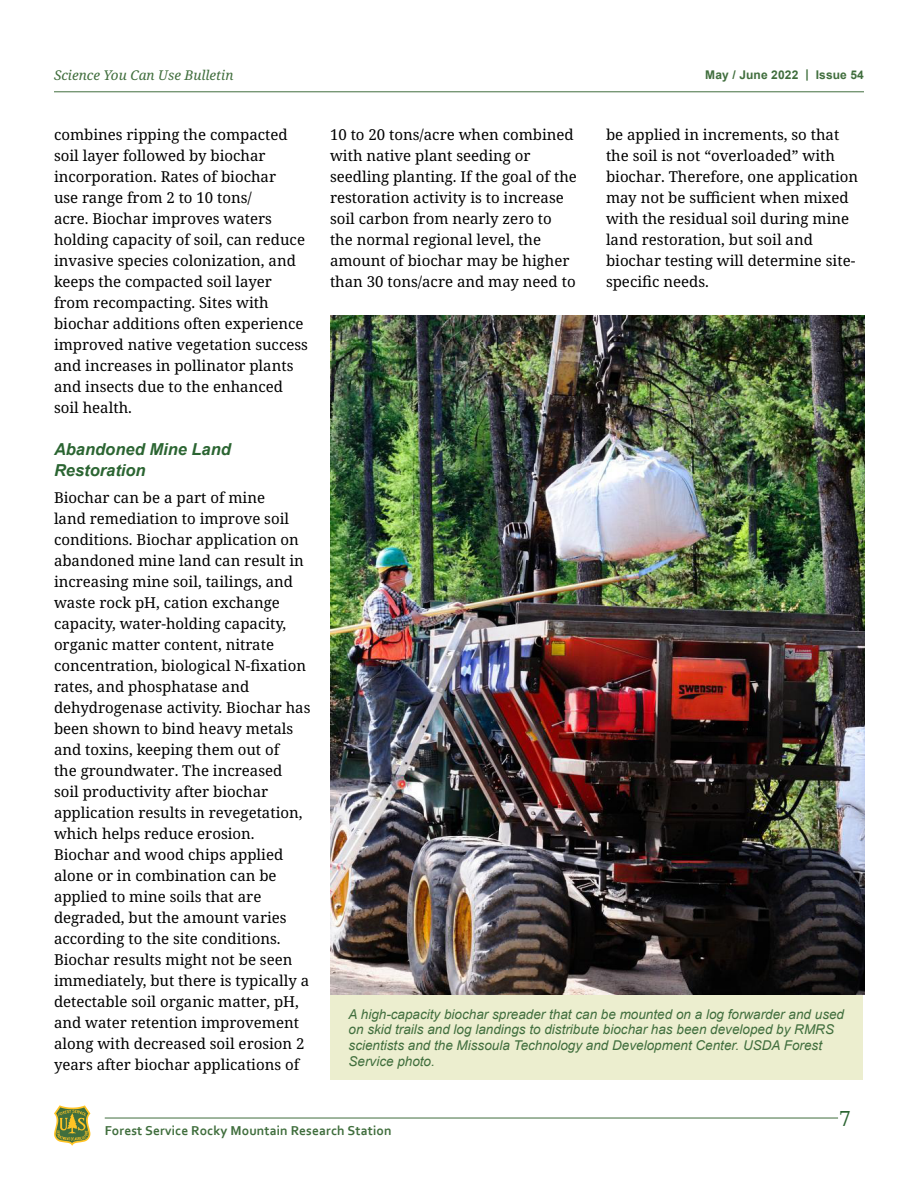
<style>
.page{position:relative;width:918px;height:1188px;background:#fff}
.page>*{position:absolute;margin:0;border:0;box-sizing:border-box;transform-origin:0 0}
.t1{font:21px "Noto Serif";color:#2b6532}
.Heading_3{font:italic 700 16.5px/21px "Arial";color:#2b6532}
.P__Body_Text{font:15px/21px "Noto Serif";color:#000}
.Figure_Caption{font:italic 13.5px/15.8px "Arial";color:#406e3d}
.t2{font:700 13.5px "Corbel";letter-spacing:.01em;color:#406e3d}
.t3{font:italic 13.5px "Noto Serif";color:#406e3d}
.t4{font:700 12px "Arial";letter-spacing:.01em;color:#406e3d}
</style>
<div class="page">
<hr style="left:54px;top:91px;width:810px;height:1px;background:#406e3d">
<hr style="left:105px;top:1118px;width:733px;height:1px;background:#406e3d">
<svg style="left:54px;top:1105px;width:36px;height:41px"></svg>
<div style="left:331px;top:994px;width:532px;height:86px;background:#eceecf"></div>
<img style="left:331px;top:316px;width:534px;height:678px">
<p class="t3" style="left:54px;top:66px;width:181px">Science You Can Use Bulletin</p>
<p class="t4" style="left:705px;top:67px;width:160px">May / June 2022 | Issue 54</p>
<p class="P__Body_Text" style="left:54px;top:125px;width:255px">combines ripping the compacted soil layer followed by biochar incorporation. Rates of biochar<br>use range from 2 to 10 tons/<br>acre. Biochar improves waters holding capacity of soil, can reduce invasive species colonization, and keeps the compacted soil layer from recompacting. Sites with biochar additions often experience improved native vegetation success and increases in pollinator plants and insects due to the enhanced soil health.</p>
<p class="Heading_3" style="left:54px;top:440px;width:178px">Abandoned Mine Land<br>Restoration</p>
<p class="P__Body_Text" style="left:54px;top:487px;width:258px">Biochar can be a part of mine<br>land remediation to improve soil conditions. Biochar application on abandoned mine land can result in increasing mine soil, tailings, and waste rock pH, cation exchange capacity, water-holding capacity, organic matter content, nitrate concentration, biological N-fixation rates, and phosphatase and dehydrogenase activity. Biochar has been shown to bind heavy metals and toxins, keeping them out of<br>the groundwater. The increased soil productivity after biochar application results in revegetation, which helps reduce erosion.<br>Biochar and wood chips applied alone or in combination can be applied to mine soils that are degraded, but the amount varies according to the site conditions.<br>Biochar results might not be seen immediately, but there is typically a detectable soil organic matter, pH, and water retention improvement along with decreased soil erosion 2 years after biochar applications of</p>
<p class="P__Body_Text" style="left:330px;top:125px;width:248px">10 to 20 tons/acre when combined with native plant seeding or seedling planting. If the goal of the restoration activity is to increase soil carbon from nearly zero to the normal regional level, the amount of biochar may be higher than 30 tons/acre and may need to</p>
<p class="P__Body_Text" style="left:606px;top:125px;width:254px">be applied in increments, so that the soil is not “overloaded” with biochar. Therefore, one application may not be sufficient when mixed with the residual soil during mine land restoration, but soil and biochar testing will determine site&shy;specific needs.</p>
<p class="Figure_Caption" style="left:349px;top:1006px;width:497px">A high-capacity biochar spreader that can be mounted on a log forwarder and used on skid trails and log landings to distribute biochar has been developed by RMRS scientists and the Missoula Technology and Development Center. USDA Forest Service photo.</p>
<p class="t2" style="left:105px;top:1123px;width:288px">Forest Service Rocky Mountain Research Station</p>
<h1 class="t1" style="left:839px;top:1104px;width:13px">7</h1>
</div>
